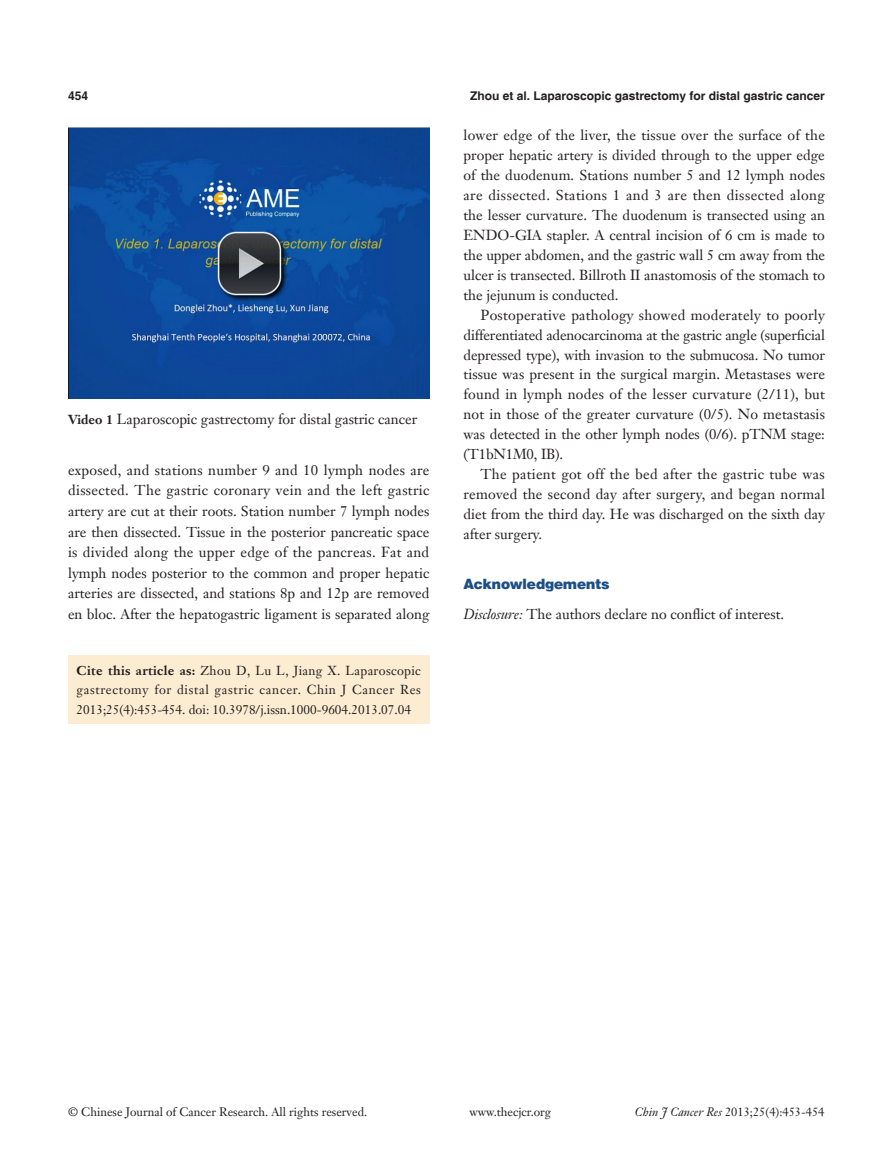
<style>
.page{position:relative;width:893px;height:1170px;background:#fff}
.page>*{position:absolute;margin:0;border:0;box-sizing:border-box;transform-origin:0 0}
.一级标题正体{font:14.25px/20px "Janson Text LT";color:#231f20;text-align:justify}
.t1{font:900 14.25px "Helvetica";color:#1c5085}
.t2{font:12.75px/19.5px "Janson Text LT";color:#231f20;text-align:justify}
.t3{font:12px "Janson Text LT";color:#231f20}
.一级标题正体-2{font:700 12px "Helvetica";color:#231f20}
.s1{font-weight:700;font-size:12.75px}
.s2{font-weight:700}
.s3{font-style:italic}
</style>
<div class="page">
<div style="left:68px;top:655px;width:361px;height:69px;background:#fcedd2"></div>
<img style="left:68px;top:128px;width:361px;height:271px">
<p class="一级标题正体-2" style="left:68px;top:88px;width:22px">454</p>
<p class="一级标题正体" style="left:68px;top:409px;width:351px"><span class="s1">Video 1</span> Laparoscopic gastrectomy for distal gastric cancer</p>
<p class="一级标题正体" style="left:68px;top:459px;width:363px;line-height:20.7px">exposed, and stations number 9 and 10 lymph nodes are dissected. The gastric coronary vein and the left gastric artery are cut at their roots. Station number 7 lymph nodes are then dissected. Tissue in the posterior pancreatic space is divided along the upper edge of the pancreas. Fat and lymph nodes posterior to the common and proper hepatic arteries are dissected, and stations 8p and 12p are removed en bloc. After the hepatogastric ligament is separated along</p>
<p class="t2" style="left:77px;top:660px;width:346px"><span class="s2">Cite this article as:</span> Zhou D, Lu L, Jiang X. Laparoscopic gastrectomy for distal gastric cancer. Chin J Cancer Res 2013;25(4):453-454. doi: 10.3978/j.issn.1000-9604.2013.07.04</p>
<p class="一级标题正体-2" style="left:470px;top:88px;width:356px">Zhou et al. Laparoscopic gastrectomy for distal gastric cancer</p>
<p class="一级标题正体" style="left:463px;top:125px;width:363px">lower edge of the liver, the tissue over the surface of the proper hepatic artery is divided through to the upper edge of the duodenum. Stations number 5 and 12 lymph nodes are dissected. Stations 1 and 3 are then dissected along the lesser curvature. The duodenum is transected using an ENDO-GIA stapler. A central incision of 6 cm is made to the upper abdomen, and the gastric wall 5 cm away from the ulcer is transected. Billroth II anastomosis of the stomach to the jejunum is conducted.</p>
<p class="一级标题正体" style="left:463px;top:304px;width:363px;text-indent:17px">Postoperative pathology showed moderately to poorly differentiated adenocarcinoma at the gastric angle (superficial depressed type), with invasion to the submucosa. No tumor tissue was present in the surgical margin. Metastases were found in lymph nodes of the lesser curvature (2/11), but not in those of the greater curvature (0/5). No metastasis was detected in the other lymph nodes (0/6). pTNM stage: (T1bN1M0, IB).</p>
<p class="一级标题正体" style="left:463px;top:464px;width:363px;text-indent:17px">The patient got off the bed after the gastric tube was removed the second day after surgery, and began normal diet from the third day. He was discharged on the sixth day after surgery.</p>
<p class="t1" style="left:463px;top:574px;width:148px">Acknowledgements</p>
<p class="一级标题正体" style="left:463px;top:604px;width:322px"><span class="s3">Disclosure:</span> The authors declare no conflict of interest.</p>
<p class="t3" style="left:68px;top:1104px;width:301px">© Chinese Journal of Cancer Research. All rights reserved.</p>
<p class="t3" style="left:469px;top:1104px;width:83px">www.thecjcr.org</p>
<p class="t3" style="left:635px;top:1104px;width:191px"><span class="s3">Chin J Cancer Res</span> 2013;25(4):453-454</p>
</div>
